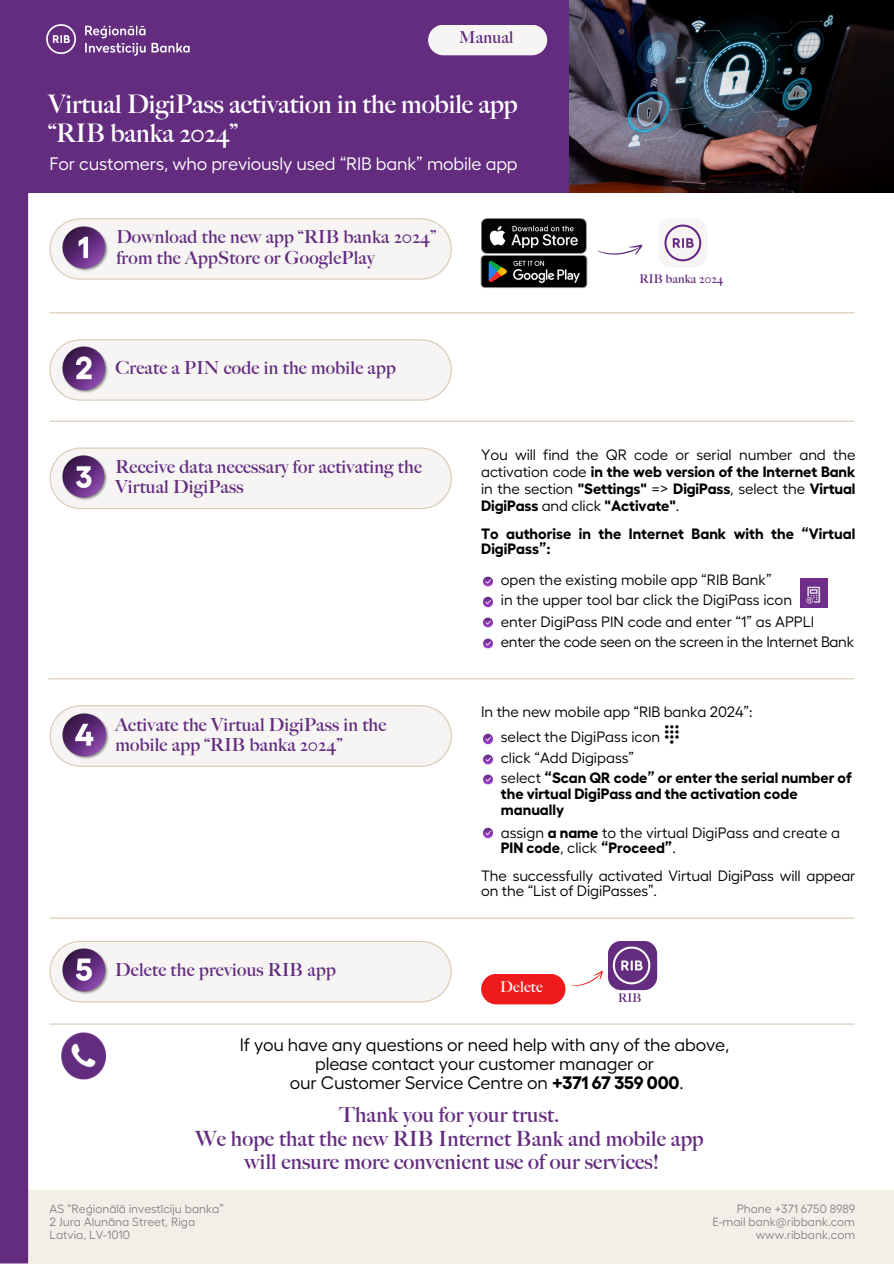
<style>
.page{position:relative;width:894px;height:1264px;background:#fff}
.page>*{position:absolute;margin:0;border:0;box-sizing:border-box;transform-origin:0 0}
.t1{font:700 25.5px/29.2px "Big Caslon FB";color:#fff}
.t2{font:700 21px/23.7px "Big Caslon FB";letter-spacing:.01em;color:#632c7f;text-align:center}
.t3{font:700 18px/20.2px "Big Caslon FB";letter-spacing:.015em;color:#632c7f}
.t4{font:18px/19.2px "Hellix";letter-spacing:-.01em;color:#000;text-align:center}
.t5{font:18px "Hellix";letter-spacing:-.005em;color:#fff}
.t6{font:700 16.5px "Big Caslon FB";letter-spacing:.01em;color:#632c7f}
.t7{font:15px/16.8px "Hellix";letter-spacing:-.005em;color:#000}
.t8{font:700 15px/15.8px "Hellix";color:#000}
.t9{font:700 15px "Big Caslon FB";letter-spacing:.015em;color:#f6f5f3}
.t10{font:12px "Hellix";color:#868685}
.t11{font:700 12px "Big Caslon FB";letter-spacing:.015em;color:#632c7f}
.s1{font-weight:700}
.s2{font-weight:400}
</style>
<div class="page">
<div style="left:0;top:1189px;width:893px;height:74px;background:#f3efe8"></div>
<div style="left:0;top:172px;width:28px;height:1091px;background:#632c7f"></div>
<div style="left:0;top:1px;width:893px;height:192px;background:#632c7f"></div>
<img style="left:0;top:0;width:251px;height:56px">
<hr style="left:50px;top:312px;width:804px;height:1px;background:#d9cab3">
<hr style="left:48px;top:678px;width:806px;height:1px;background:#d9cab3">
<img style="left:569px;top:1px;width:324px;height:192px">
<svg style="left:659px;top:219px;width:48px;height:48px"></svg>
<svg style="left:597px;top:244px;width:46px;height:11px"></svg>
<img style="left:481px;top:218px;width:105px;height:30px">
<img style="left:480px;top:248px;width:108px;height:40px">
<hr style="left:49px;top:1023px;width:805px;height:1px;background:#d9cab3">
<svg style="left:483px;top:576px;width:10px;height:11px"></svg>
<img style="left:49px;top:1024px;width:66px;height:56px">
<div style="left:428px;top:25px;width:119px;height:30px;background:#f6f5f3;border-radius:15px"></div>
<svg style="left:49px;top:218px;width:402px;height:62px"></svg>
<img style="left:61px;top:225px;width:49px;height:47px">
<svg style="left:483px;top:617px;width:10px;height:11px"></svg>
<svg style="left:483px;top:638px;width:10px;height:11px"></svg>
<div style="left:481px;top:973px;width:84px;height:31px;background:#ef1a1a;border-radius:15px"></div>
<svg style="left:571px;top:941px;width:86px;height:50px"></svg>
<svg style="left:49px;top:339px;width:402px;height:61px"></svg>
<img style="left:61px;top:346px;width:49px;height:48px">
<svg style="left:50px;top:705px;width:402px;height:61px"></svg>
<img style="left:62px;top:712px;width:48px;height:48px">
<svg style="left:483px;top:733px;width:10px;height:12px"></svg>
<img style="left:664px;top:725px;width:15px;height:20px">
<svg style="left:483px;top:754px;width:10px;height:11px"></svg>
<svg style="left:483px;top:774px;width:10px;height:11px"></svg>
<svg style="left:483px;top:827px;width:10px;height:12px"></svg>
<hr style="left:49px;top:420px;width:805px;height:2px;background:#d9cab3">
<svg style="left:50px;top:447px;width:402px;height:62px"></svg>
<img style="left:62px;top:454px;width:47px;height:48px">
<hr style="left:50px;top:917px;width:804px;height:1px;background:#d9cab3">
<svg style="left:49px;top:941px;width:402px;height:61px"></svg>
<img style="left:61px;top:947px;width:49px;height:48px">
<img style="left:800px;top:578px;width:27px;height:30px">
<svg style="left:483px;top:596px;width:10px;height:12px"></svg>
<p class="t6" style="left:459px;top:29px;width:55px">Manual</p>
<h6 class="t1" style="left:48px;top:90px;width:470px">Virtual DigiPass activation in the mobile app “RIB banka 2024”</h6>
<p class="t5" style="left:49px;top:155px;width:469px">For customers, who previously used “RIB bank” mobile app</p>
<p class="t3" style="left:116px;top:228px;width:321px">Download the new app “RIB banka 2024” from the AppStore or GooglePlay</p>
<h6 class="t3" style="left:115px;top:359px;width:282px">Create a PIN code in the mobile app</h6>
<h3 class="t3" style="left:115px;top:457px;width:308px">Receive data necessary for activating the<br>Virtual DigiPass</h3>
<h3 class="t3" style="left:115px;top:715px;width:272px">Activate the Virtual DigiPass in the mobile app “RIB banka 2024”</h3>
<p class="t3" style="left:115px;top:960px;width:222px">Delete the previous RIB app</p>
<h1 class="t11" style="left:639px;top:272px;width:86px">RIB banka 2024</h1>
<p class="t7" style="left:481px;top:447px;width:375px;text-align:justify">You will find the QR code or serial number and the activation code <span class="s1">in the web version of the Internet Bank </span>in the section <span class="s1">"Settings"</span> =&gt; <span class="s1">DigiPass</span>, select the <span class="s1">Virtual DigiPass</span> and click <span class="s1">"Activate"</span>.</p>
<h3 class="t8" style="left:481px;top:525px;width:375px">To authorise in the Internet Bank with the “Virtual<br>DigiPass”:</h3>
<p class="t7" style="left:500px;top:572px;width:272px">open the existing mobile app “RIB Bank”</p>
<p class="t7" style="left:500px;top:592px;width:293px">in the upper tool bar click the DigiPass icon</p>
<h6 class="t7" style="left:500px;top:613px;width:315px">enter DigiPass PIN code and enter “1” as APPLI</h6>
<p class="t7" style="left:500px;top:634px;width:355px">enter the code seen on the screen in the Internet Bank</p>
<h6 class="t7" style="left:481px;top:704px;width:273px">In the new mobile app “RIB banka 2024”:</h6>
<p class="t7" style="left:500px;top:729px;width:161px">select the DigiPass icon</p>
<p class="t7" style="left:500px;top:750px;width:135px">click “Add Digipass”</p>
<h6 class="t8" style="left:500px;top:770px;width:352px"><span class="s2">select</span> “Scan QR code” or enter the serial number of the virtual DigiPass and the activation code manually</h6>
<h6 class="t7" style="left:500px;top:825px;width:340px;line-height:15.8px">assign <span class="s1">a name</span> to the virtual DigiPass and create a<br><span class="s1">PIN code</span>, click <span class="s1">“Proceed”</span>.</h6>
<h6 class="t7" style="left:481px;top:868px;width:375px;line-height:15.8px">The successfully activated Virtual DigiPass will appear on the “List of DigiPasses”.</h6>
<p class="t9" style="left:500px;top:978px;width:44px">Delete</p>
<p class="t11" style="left:618px;top:991px;width:25px">RIB</p>
<h3 class="t4" style="left:240px;top:1035px;width:491px">If you have any questions or need help with any of the above, please contact your customer manager or<br>our Customer Service Centre on <span class="s1">+371 67 359 000</span>.</h3>
<p class="t2" style="left:195px;top:1103px;width:509px">Thank you for your trust.<br>We hope that the new RIB Internet Bank and mobile app will ensure more convenient use of our services!</p>
<h4 class="t10" style="left:50px;top:1202px;width:176px">AS “Reģionālā investīciju banka”</h4>
<h2 class="t10" style="left:50px;top:1215px;width:147px">2 Jura Alunāna Street, Riga</h2>
<p class="t10" style="left:50px;top:1228px;width:82px">Latvia, LV-1010</p>
<p class="t10" style="left:736px;top:1202px;width:120px">Phone +371 6750 8989</p>
<p class="t10" style="left:712px;top:1215px;width:144px">E-mail bank@ribbank.com</p>
<p class="t10" style="left:755px;top:1228px;width:101px">www.ribbank.com</p>
</div>
